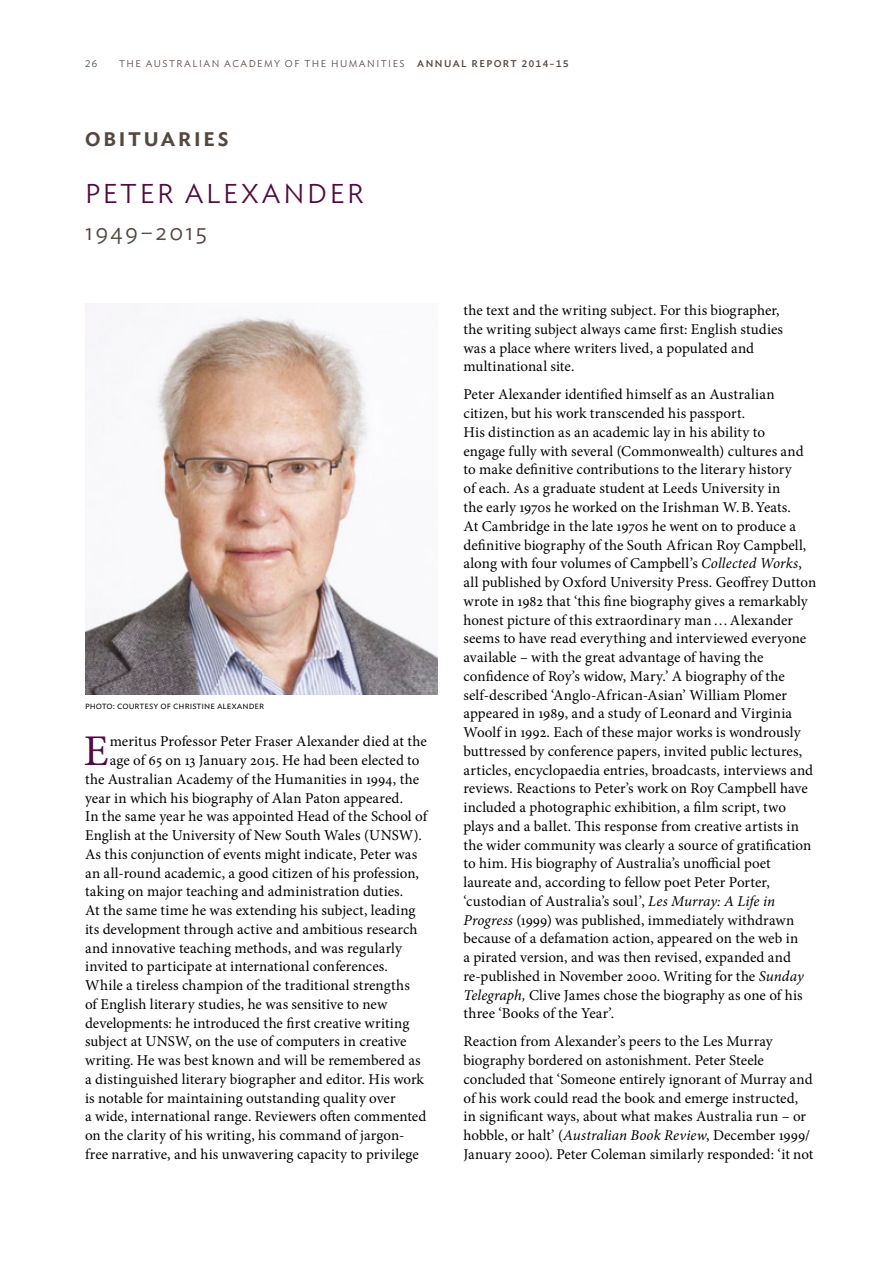
<style>
.page{position:relative;width:893px;height:1263px;background:#fff}
.page>*{position:absolute;margin:0;border:0;box-sizing:border-box;transform-origin:0 0}
.Obit_Body_1st{font:43.8px "Minion Pro";color:#520b41}
.Obit_Header_Name{font:300 27px "Ideal Sans";letter-spacing:.1em;color:#520b41}
.Obit_Header_Date{font:300 24px "Ideal Sans";color:#554842}
.Head_1{font:600 19.5px "Ideal Sans";letter-spacing:.145em;color:#554842}
.Body_Text{font:15px/18.8px "Minion Pro";letter-spacing:.005em;color:#000}
.Obit_Body_1st-2{font:15px/18.8px "Minion Pro";letter-spacing:.005em;color:#000}
.Obit_Body_1st-3{font:15px "Minion Pro";letter-spacing:.025em;color:#000}
.t1{font:300 10.5px "Ideal Sans";color:#000}
.t2{font:300 9.75px "Ideal Sans";letter-spacing:.15em;color:#554842}
.t3{font:500 9.75px "Ideal Sans";letter-spacing:.15em;color:#554842}
.s1{font-style:italic}
</style>
<div class="page">
<img style="left:85px;top:303px;width:353px;height:391px">
<p class="t2" style="left:85px;top:56px;width:14px">26</p>
<p class="t2" style="left:119px;top:56px;width:287px">THE AUSTRALIAN ACADEMY OF THE HUMANITIES</p>
<p class="t3" style="left:417px;top:56px;width:153px">ANNUAL REPORT 2014–15</p>
<p class="Head_1" style="left:85px;top:124px;width:145px">OBITUARIES</p>
<p class="Obit_Header_Name" style="left:85px;top:172px;width:280px">PETER ALEXANDER</p>
<p class="Obit_Header_Date" style="left:85px;top:213px;width:124px">1949–2015</p>
<p class="t1" style="left:85px;top:697px;width:181px">photo: courtesy of christine alexander</p>
<p class="Obit_Body_1st" style="left:84px;top:722px;width:26px">E</p>
<p class="Obit_Body_1st-2" style="left:110px;top:732px;width:319px">meritus Professor Peter Fraser Alexander died at the</p>
<p class="Obit_Body_1st-2" style="left:110px;top:751px;width:311px">age of 65 on 13 January 2015. He had been elected to</p>
<p class="Obit_Body_1st-2" style="left:85px;top:770px;width:335px">the Australian Academy of the Humanities in 1994, the</p>
<p class="Obit_Body_1st-2" style="left:85px;top:788px;width:320px">year in which his biography of Alan Paton appeared.</p>
<p class="Obit_Body_1st-2" style="left:85px;top:807px;width:345px">In the same year he was appointed Head of the School of</p>
<p class="Obit_Body_1st-2" style="left:85px;top:826px;width:338px">English at the University of New South Wales (UNSW).</p>
<p class="Obit_Body_1st-2" style="left:85px;top:845px;width:334px">As this conjunction of events might indicate, Peter was</p>
<p class="Obit_Body_1st-2" style="left:85px;top:863px;width:335px">an all-round academic, a good citizen of his profession,</p>
<p class="Obit_Body_1st-2" style="left:85px;top:882px;width:320px">taking on major teaching and administration duties.</p>
<p class="Obit_Body_1st-2" style="left:85px;top:901px;width:332px">At the same time he was extending his subject, leading</p>
<p class="Obit_Body_1st-2" style="left:85px;top:920px;width:334px">its development through active and ambitious research</p>
<p class="Obit_Body_1st-2" style="left:85px;top:938px;width:318px">and innovative teaching methods, and was regularly</p>
<p class="Obit_Body_1st-2" style="left:85px;top:957px;width:304px">invited to participate at international conferences.</p>
<p class="Obit_Body_1st-3" style="left:85px;top:975px;width:326px">While a tireless champion of the traditional strengths</p>
<p class="Obit_Body_1st-2" style="left:85px;top:995px;width:304px">of English literary studies, he was sensitive to new</p>
<p class="Obit_Body_1st-2" style="left:85px;top:1013px;width:326px">developments: he introduced the first creative writing</p>
<p class="Obit_Body_1st-2" style="left:85px;top:1032px;width:323px">subject at UNSW, on the use of computers in creative</p>
<p class="Obit_Body_1st-2" style="left:85px;top:1051px;width:337px">writing. He was best known and will be remembered as</p>
<p class="Obit_Body_1st-2" style="left:85px;top:1070px;width:340px">a distinguished literary biographer and editor. His work</p>
<p class="Obit_Body_1st-2" style="left:85px;top:1088px;width:312px">is notable for maintaining outstanding quality over</p>
<p class="Obit_Body_1st-2" style="left:85px;top:1107px;width:343px">a wide, international range. Reviewers often commented</p>
<p class="Obit_Body_1st-2" style="left:85px;top:1126px;width:321px">on the clarity of his writing, his command of jargon-</p>
<p class="Obit_Body_1st-2" style="left:85px;top:1145px;width:335px">free narrative, and his unwavering capacity to privilege</p>
<p class="Obit_Body_1st-2" style="left:463px;top:301px;width:321px">the text and the writing subject. For this biographer, the writing subject always came first: English studies was a place where writers lived, a populated and multinational site.</p>
<p class="Body_Text" style="left:463px;top:385px;width:354px">Peter Alexander identified himself as an Australian citizen, but his work transcended his passport.<br>His distinction as an academic lay in his ability to<br>engage fully with several (Commonwealth) cultures and to make definitive contributions to the literary history<br>of each. As a graduate student at Leeds University in<br>the early 1970s he worked on the Irishman W.B.Yeats.<br>At Cambridge in the late 1970s he went on to produce a definitive biography of the South African Roy Campbell, along with four volumes of Campbell’s <span class="s1">Collected Works</span>, all published by Oxford University Press. Geoffrey Dutton wrote in 1982 that ‘this fine biography gives a remarkably honest picture of this extraordinary man…Alexander seems to have read everything and interviewed everyone available – with the great advantage of having the confidence of Roy’s widow, Mary.’ A biography of the self-described ‘Anglo-African-Asian’ William Plomer appeared in 1989, and a study of Leonard and Virginia Woolf in 1992. Each of these major works is wondrously buttressed by conference papers, invited public lectures, articles, encyclopaedia entries, broadcasts, interviews and reviews. Reactions to Peter’s work on Roy Campbell have included a photographic exhibition, a film script, two plays and a ballet. This response from creative artists in the wider community was clearly a source of gratification to him. His biography of Australia’s unofficial poet laureate and, according to fellow poet Peter Porter, ‘custodian of Australia’s soul’, <span class="s1">Les Murray: A Life in Progress</span> (1999) was published, immediately withdrawn because of a defamation action, appeared on the web in<br>a pirated version, and was then revised, expanded and re-published in November 2000. Writing for the <span class="s1">Sunday Telegraph,</span> Clive James chose the biography as one of his three ‘Books of the Year’.</p>
<p class="Body_Text" style="left:463px;top:1032px;width:352px">Reaction from Alexander’s peers to the Les Murray biography bordered on astonishment. Peter Steele concluded that ‘Someone entirely ignorant of Murray and of his work could read the book and emerge instructed, in significant ways, about what makes Australia run – or hobble, or halt’ (<span class="s1">Australian Book Review</span>, December 1999/ January 2000). Peter Coleman similarly responded: ‘it not</p>
</div>
